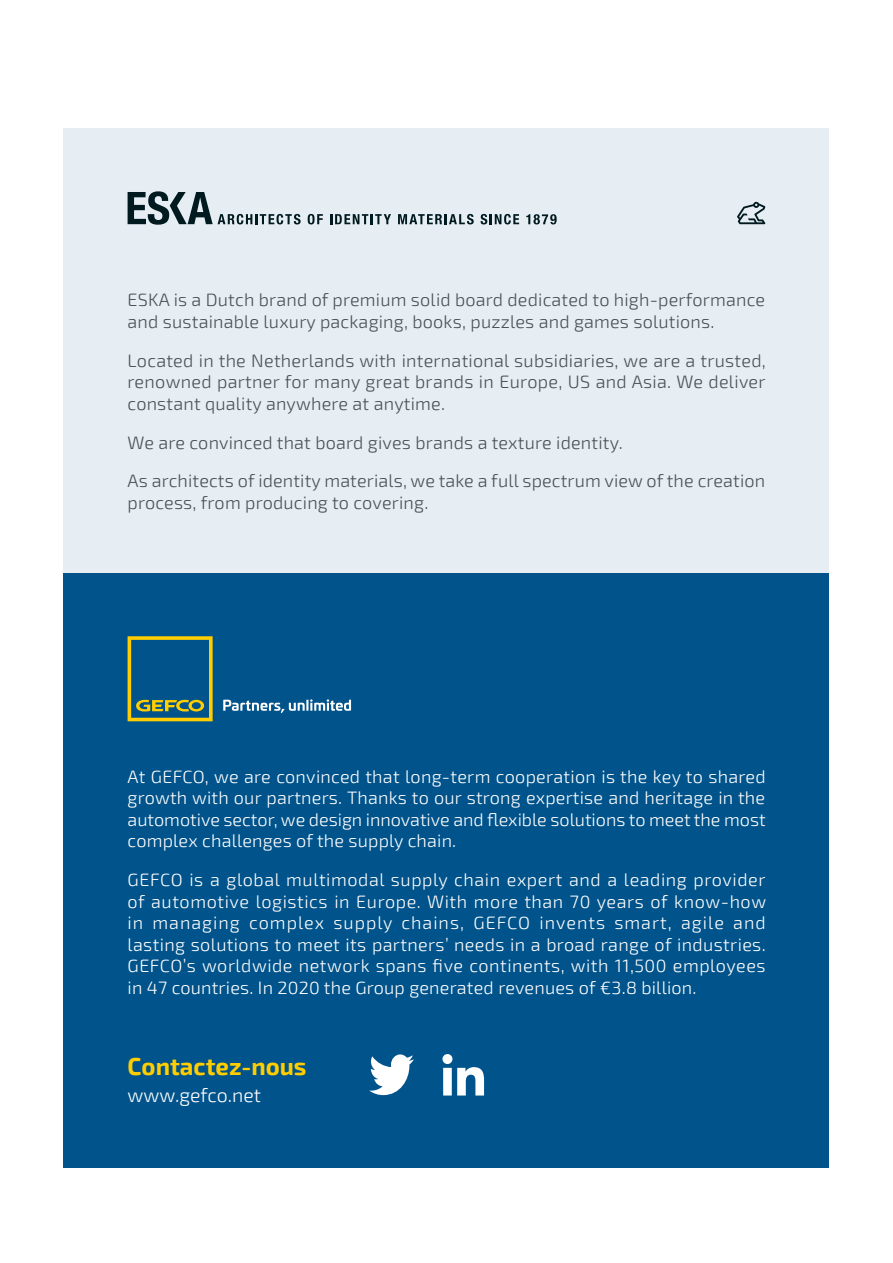
<style>
.page{position:relative;width:893px;height:1263px;background:#fff}
.page>*{position:absolute;margin:0;border:0;box-sizing:border-box;transform-origin:0 0}
.t1{font:700 24px "Exo 2";color:#ffcd00}
.t2{font:300 19.5px "Exo 2";color:#fff}
.t3{font:300 18px/21.6px "Exo 2";letter-spacing:.01em;color:#fff;text-align:justify}
.t4{font:300 18px/21.6px "Exo 2";letter-spacing:.01em;color:#4a4f54}
</style>
<div class="page">
<div style="left:64px;top:572px;width:765px;height:596px;background:#00538b"></div>
<div style="left:64px;top:128px;width:765px;height:444px;background:#e6eef3"></div>
<svg style="left:442px;top:1054px;width:42px;height:41px"></svg>
<svg style="left:369px;top:1054px;width:45px;height:41px"></svg>
<svg style="left:128px;top:636px;width:85px;height:85px"></svg>
<svg style="left:223px;top:699px;width:128px;height:14px"></svg>
<svg style="left:308px;top:214px;width:15px;height:10px"></svg>
<svg style="left:330px;top:214px;width:61px;height:10px"></svg>
<svg style="left:398px;top:214px;width:76px;height:10px"></svg>
<svg style="left:481px;top:214px;width:38px;height:10px"></svg>
<svg style="left:526px;top:214px;width:31px;height:10px"></svg>
<svg style="left:128px;top:191px;width:173px;height:34px"></svg>
<svg style="left:737px;top:202px;width:28px;height:22px"></svg>
<p class="t4" style="left:128px;top:289px;width:639px">ESKA is a Dutch brand of premium solid board dedicated to high-performance and sustainable luxury packaging, books, puzzles and games solutions.</p>
<p class="t4" style="left:128px;top:349px;width:640px;text-align:justify">Located in the Netherlands with international subsidiaries, we are a trusted, renowned partner for many great brands in Europe, US and Asia. We deliver constant quality anywhere at anytime.</p>
<p class="t4" style="left:128px;top:422px;width:639px;line-height:38.5px">We are convinced that board gives brands a texture identity.<br>As architects of identity materials, we take a full spectrum view of the creation</p>
<p class="t4" style="left:128px;top:491px;width:302px">process, from producing to covering.</p>
<p class="t3" style="left:128px;top:765px;width:640px">At GEFCO, we are convinced that long-term cooperation is the key to shared growth with our partners. Thanks to our strong expertise and heritage in the automotive sector, we design innovative and flexible solutions to meet the most complex challenges of the supply chain.</p>
<p class="t3" style="left:128px;top:868px;width:640px">GEFCO is a global multimodal supply chain expert and a leading provider of automotive logistics in Europe. With more than 70 years of know-how in managing complex supply chains, GEFCO invents smart, agile and lasting solutions to meet its partners’ needs in a broad range of industries.<br>GEFCO’s worldwide network spans five continents, with 11,500 employees in 47 countries. In 2020 the Group generated revenues of €3.8 billion.</p>
<h1 class="t1" style="left:128px;top:1048px;width:181px">Contactez-nous</h1>
<p class="t2" style="left:128px;top:1081px;width:135px">www.gefco.net</p>
</div>
